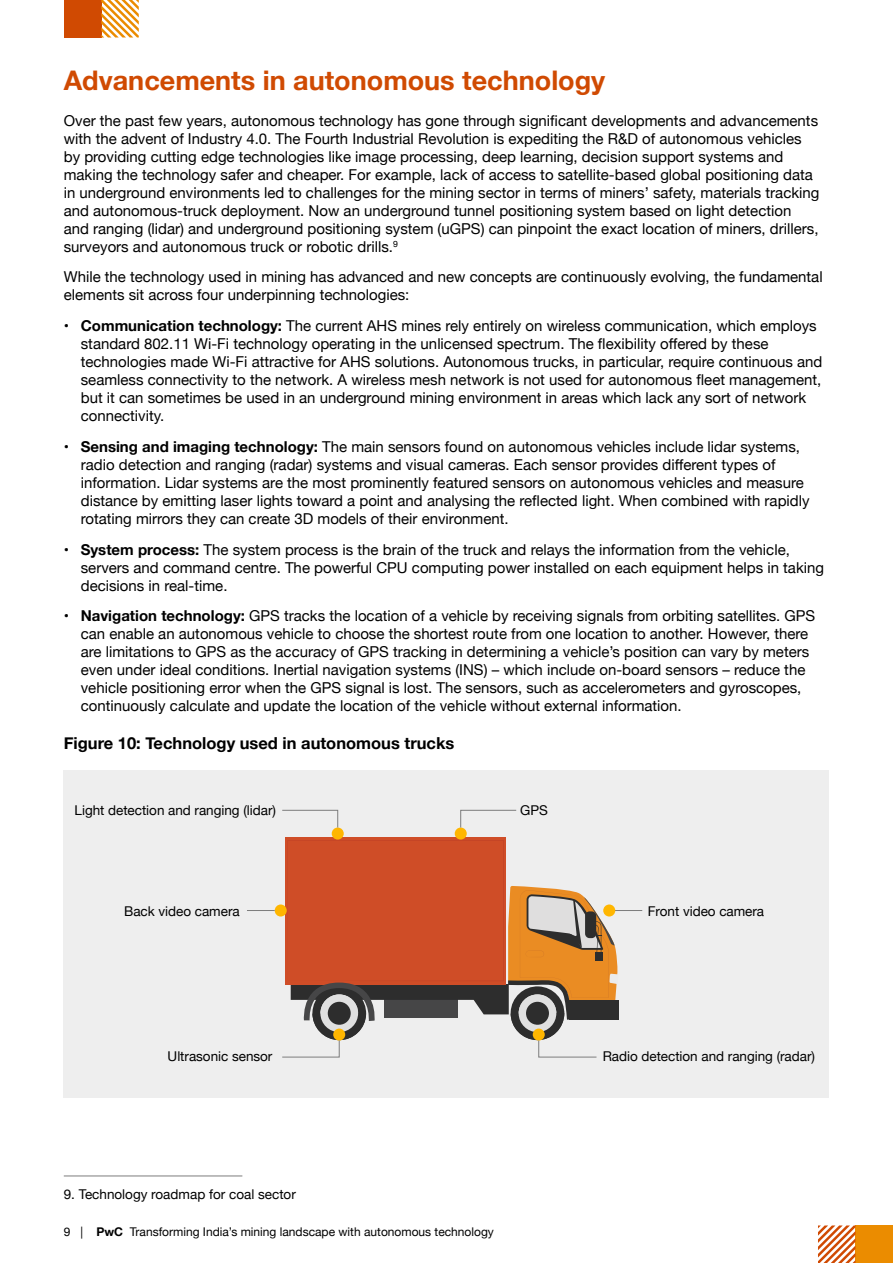
<style>
.page{position:relative;width:893px;height:1263px;background:#fff}
.page>*{position:absolute;margin:0;border:0;box-sizing:border-box;transform-origin:0 0}
.t1{font:700 27px "Helvetica Neue";color:#d04a02}
.t2{font:700 16.5px "Helvetica Neue";color:#000}
.t3{font:15px/18px "Helvetica Neue";color:#000}
.t4{font:13.5px "Helvetica Neue";color:#000}
.t5{font:12px "Helvetica Neue";color:#000}
.s1{font-weight:700}
</style>
<div class="page">
<div style="left:64px;top:0;width:37px;height:38px;background:#d04a02"></div>
<svg style="left:101px;top:0;width:38px;height:38px"></svg>
<div style="left:855px;top:1225px;width:38px;height:38px;background:#eb8c00"></div>
<svg style="left:818px;top:1225px;width:37px;height:38px"></svg>
<hr style="left:64px;top:1175px;width:178px;height:1px;background:#7d7d7d">
<div style="left:64px;top:770px;width:765px;height:327px;background:#eee"></div>
<div style="left:275px;top:904px;width:12px;height:12px;background:#ffb600;border-radius:50%"></div>
<div style="left:332px;top:827px;width:12px;height:12px;background:#ffb600;border-radius:50%"></div>
<div style="left:455px;top:827px;width:12px;height:12px;background:#ffb600;border-radius:50%"></div>
<svg style="left:281px;top:840px;width:361px;height:218px"></svg>
<svg style="left:247px;top:910px;width:28px;height:1px"></svg>
<svg style="left:282px;top:809px;width:56px;height:19px"></svg>
<svg style="left:460px;top:809px;width:57px;height:19px"></svg>
<h1 class="t1" style="left:64px;top:59px;width:543px">Advancements in autonomous technology</h1>
<p class="t3" style="left:64px;top:112px;width:757px">Over the past few years, autonomous technology has gone through significant developments and advancements with the advent of Industry 4.0. The Fourth Industrial Revolution is expediting the R&amp;D of autonomous vehicles by providing cutting edge technologies like image processing, deep learning, decision support systems and making the technology safer and cheaper. For example, lack of access to satellite-based global positioning data in underground environments led to challenges for the mining sector in terms of miners’ safety, materials tracking and autonomous-truck deployment. Now an underground tunnel positioning system based on light detection and ranging (lidar) and underground positioning system (uGPS) can pinpoint the exact location of miners, drillers, surveyors and autonomous truck or robotic drills.<sup>9</sup></p>
<p class="t3" style="left:64px;top:269px;width:760px">While the technology used in mining has advanced and new concepts are continuously evolving, the fundamental elements sit across four underpinning technologies:</p>
<p class="t3" style="left:81px;top:318px;width:743px;text-indent:-17px"><span class="s1">• Communication technology:</span> The current AHS mines rely entirely on wireless communication, which employs standard 802.11 Wi-Fi technology operating in the unlicensed spectrum. The flexibility offered by these technologies made Wi-Fi attractive for AHS solutions. Autonomous trucks, in particular, require continuous and seamless connectivity to the network. A wireless mesh network is not used for autonomous fleet management, but it can sometimes be used in an underground mining environment in areas which lack any sort of network connectivity.</p>
<p class="t3" style="left:81px;top:438px;width:730px;text-indent:-17px"><span class="s1">• Sensing and imaging technology:</span> The main sensors found on autonomous vehicles include lidar systems, radio detection and ranging (radar) systems and visual cameras. Each sensor provides different types of information. Lidar systems are the most prominently featured sensors on autonomous vehicles and measure distance by emitting laser lights toward a point and analysing the reflected light. When combined with rapidly rotating mirrors they can create 3D models of their environment.</p>
<p class="t3" style="left:81px;top:541px;width:745px;text-indent:-17px"><span class="s1">• System process:</span> The system process is the brain of the truck and relays the information from the vehicle, servers and command centre. The powerful CPU computing power installed on each equipment helps in taking decisions in real-time.</p>
<p class="t3" style="left:81px;top:608px;width:736px;text-indent:-17px"><span class="s1">• Navigation technology:</span> GPS tracks the location of a vehicle by receiving signals from orbiting satellites. GPS can enable an autonomous vehicle to choose the shortest route from one location to another. However, there are limitations to GPS as the accuracy of GPS tracking in determining a vehicle’s position can vary by meters even under ideal conditions. Inertial navigation systems (INS) – which include on-board sensors – reduce the vehicle positioning error when the GPS signal is lost. The sensors, such as accelerometers and gyroscopes, continuously calculate and update the location of the vehicle without external information.</p>
<p class="t2" style="left:64px;top:730px;width:392px">Figure 10: Technology used in autonomous trucks</p>
<p class="t4" style="left:75px;top:800px;width:203px">Light detection and ranging (lidar)</p>
<p class="t4" style="left:520px;top:800px;width:29px">GPS</p>
<p class="t4" style="left:124px;top:901px;width:117px">Back video camera</p>
<p class="t4" style="left:648px;top:901px;width:118px">Front video camera</p>
<p class="t4" style="left:168px;top:1046px;width:106px">Ultrasonic sensor</p>
<p class="t4" style="left:603px;top:1046px;width:214px">Radio detection and ranging (radar)</p>
<p class="t4" style="left:64px;top:1185px;width:234px">9. Technology roadmap for coal sector</p>
<p class="t5" style="left:64px;top:1223px;width:432px">9 | <span class="s1">PwC</span> Transforming India’s mining landscape with autonomous technology</p>
</div>
